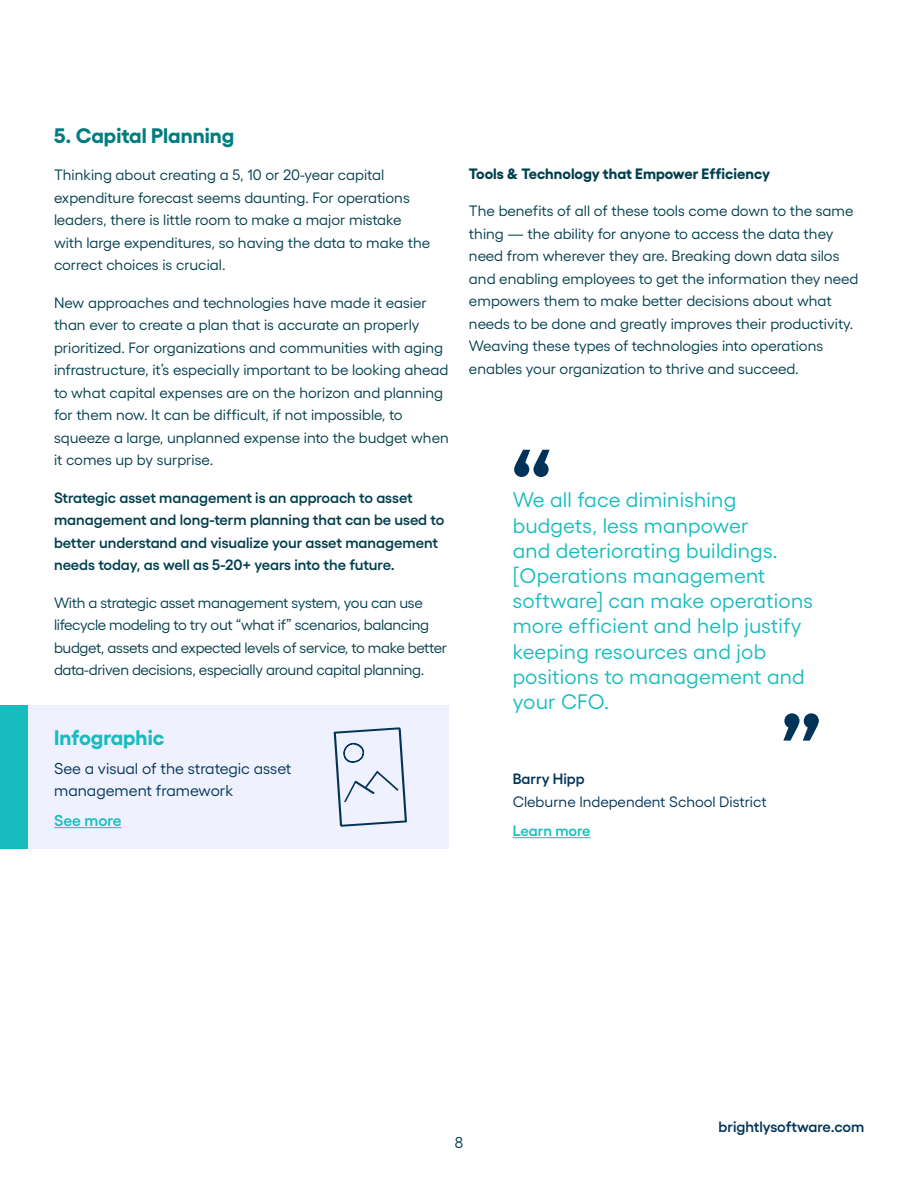
<style>
.page{position:relative;width:918px;height:1188px;background:#fff}
.page>*{position:absolute;margin:0;border:0;box-sizing:border-box;transform-origin:0 0}
.t1{font:700 90px "Yellix";color:#003358}
.t2{font:21px/25.2px "Yellix";letter-spacing:.01em;color:#17bcbe}
.t3{font:700 21px "Yellix";color:#017d80}
.t4{font:700 21px "Yellix";color:#17bcbe}
.t5{font:15.75px/22.5px "Yellix";color:#003358}
.t6{font:600 15.75px "Yellix";color:#17bcbe}
.t7{font:15.75px "Yellix";color:#003d4c}
.t8{font:15px/22.5px "Yellix";color:#003d4c}
.t9{font:15px/22.5px "Yellix";letter-spacing:-.02em;color:#003d4c}
.t10{font:600 15px/22.5px "Yellix";color:#003d4c}
.t11{font:700 15px "Yellix";color:#003d4c}
.t12{font:15px "Yellix";color:#003358}
.t13{font:600 15px "Yellix";color:#003358}
.t14{font:600 15px "Yellix";color:#17bcbe}
</style>
<div class="page">
<hr style="left:513px;top:837px;width:78px;height:1px;background:#17bcbe">
<div style="left:0;top:705px;width:449px;height:144px;background:#eff1fe"></div>
<hr style="left:54px;top:827px;width:67px;height:1px;background:#17bcbe">
<div style="left:0;top:705px;width:27px;height:144px;background:#17bcbe"></div>
<svg style="left:334px;top:727px;width:73px;height:100px"></svg>
<h2 class="t3" style="left:54px;top:118px;width:182px">5. Capital Planning</h2>
<p class="t8" style="left:54px;top:162px;width:378px">Thinking about creating a 5, 10 or 20-year capital expenditure forecast seems daunting. For operations leaders, there is little room to make a major mistake with large expenditures, so having the data to make the correct choices is crucial.</p>
<p class="t8" style="left:54px;top:290px;width:396px">New approaches and technologies have made it easier than ever to create a plan that is accurate an properly prioritized. For organizations and communities with aging infrastructure, it’s especially important to be looking ahead to what capital expenses are on the horizon and planning for them now. It can be difficult, if not impossible, to squeeze a large, unplanned expense into the budget when it comes up by surprise.</p>
<p class="t10" style="left:54px;top:484px;width:392px">Strategic asset management is an approach to asset management and long-term planning that can be used to better understand and visualize your asset management needs today, as well as 5-20+ years into the future.</p>
<p class="t9" style="left:54px;top:590px;width:395px">With a strategic asset management system, you can use lifecycle modeling to try out “what if” scenarios, balancing budget, assets and expected levels of service, to make better data-driven decisions, especially around capital planning.</p>
<h2 class="t4" style="left:54px;top:720px;width:112px">Infographic</h2>
<p class="t5" style="left:54px;top:756px;width:239px">See a visual of the strategic asset management framework</p>
<p class="t6" style="left:54px;top:808px;width:69px">See more</p>
<p class="t11" style="left:469px;top:162px;width:303px">Tools &amp; Technology that Empower Efficiency</p>
<p class="t8" style="left:469px;top:198px;width:391px">The benefits of all of these tools come down to the same thing — the ability for anyone to access the data they need from wherever they are. Breaking down data silos and enabling employees to get the information they need empowers them to make better decisions about what needs to be done and greatly improves their productivity.<br>Weaving these types of technologies into operations enables your organization to thrive and succeed.</p>
<h1 class="t1" style="left:510px;top:417px;width:46px">“</h1>
<h2 class="t2" style="left:513px;top:485px;width:302px">We all face diminishing budgets, less manpower<br>and deteriorating buildings. [Operations management software] can make operations more efficient and help justify keeping resources and job positions to management and your CFO.</h2>
<h1 class="t1" style="left:823px;top:774px;width:46px;rotate:-180deg">“</h1>
<p class="t13" style="left:513px;top:767px;width:73px">Barry Hipp</p>
<p class="t12" style="left:513px;top:790px;width:256px">Cleburne Independent School District</p>
<p class="t14" style="left:513px;top:819px;width:79px">Learn more</p>
<p class="t7" style="left:455px;top:1131px;width:10px">8</p>
<p class="t13" style="left:719px;top:1115px;width:147px">brightlysoftware.com</p>
</div>
